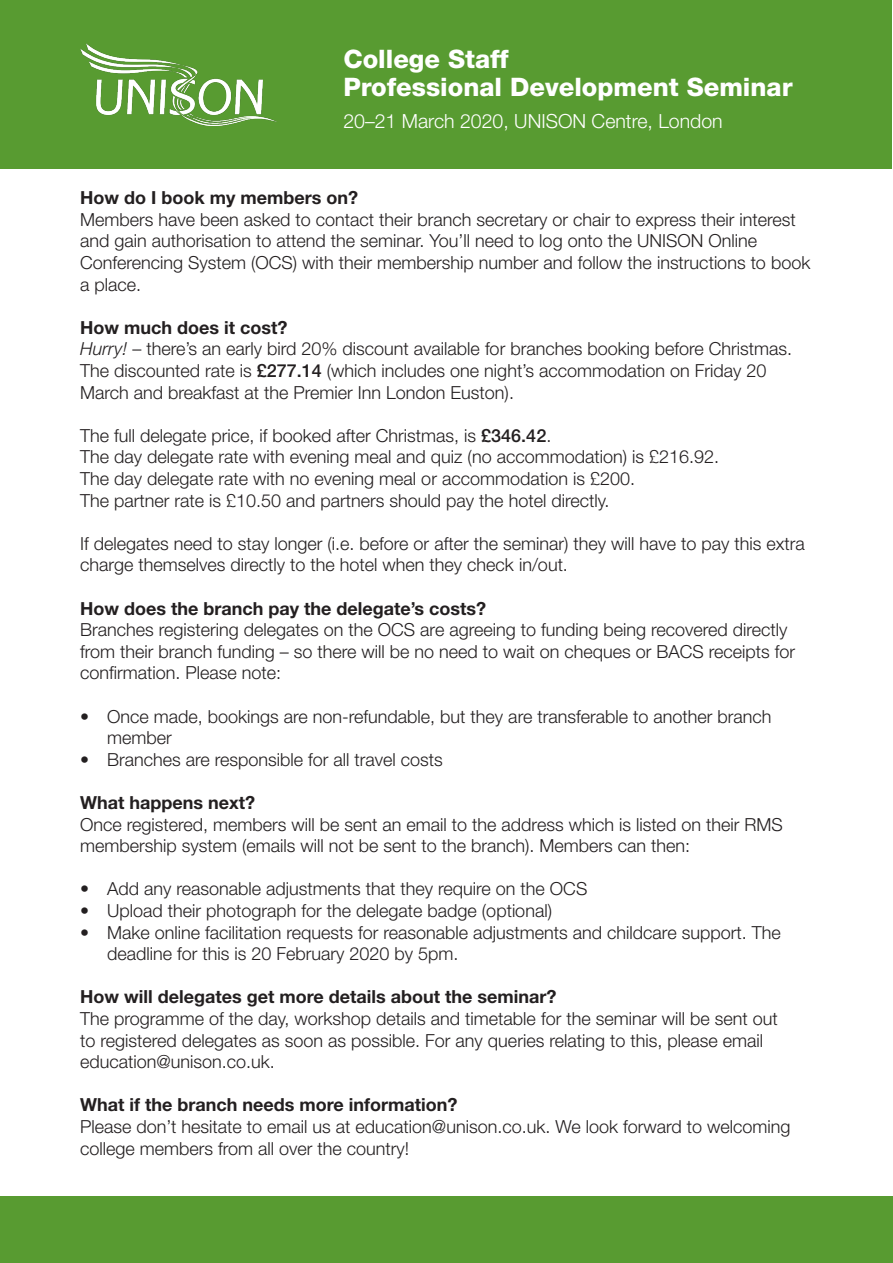
<style>
.page{position:relative;width:893px;height:1263px;background:#fff}
.page>*{position:absolute;margin:0;border:0;box-sizing:border-box;transform-origin:0 0}
.t1{font:800 25.5px/28.5px "Helvetica Neue";color:#fff}
.t2{font:300 19.5px "Helvetica Neue";color:#fff}
.t3{font:300 18px/21.6px "Helvetica Neue";color:#231f20}
.t4{font:700 18px "Helvetica Neue";color:#231f20}
.s1{font-weight:700}
.s2{font-style:italic}
.s3{font-weight:500}
</style>
<div class="page">
<div style="left:1px;top:0;width:891px;height:169px;background:#589b31"></div>
<img style="left:80px;top:43px;width:197px;height:82px">
<div style="left:0;top:1196px;width:892px;height:67px;background:#589b31"></div>
<p class="t1" style="left:343px;top:44px;width:451px">College Staff<br>Professional Development Seminar</p>
<p class="t2" style="left:343px;top:109px;width:381px">20–21 March 2020, UNISON Centre, London</p>
<p class="t3" style="left:80px;top:187px;width:732px"><span class="s1">How do I book my members on?<br></span>Members have been asked to contact their branch secretary or chair to express their interest and gain authorisation to attend the seminar. You’ll need to log onto the UNISON Online Conferencing System (OCS) with their membership number and follow the instructions to book a place.</p>
<p class="t3" style="left:80px;top:316px;width:713px"><span class="s1">How much does it cost?<br></span><span class="s2">Hurry!</span> – there’s an early bird 20% discount available for branches booking before Christmas.<br>The discounted rate is <span class="s3">£277.14</span> (which includes one night’s accommodation on Friday 20<br>March and breakfast at the Premier Inn London Euston).</p>
<p class="t3" style="left:80px;top:424px;width:473px">The full delegate price, if booked after Christmas, is <span class="s3">£346.42</span>.</p>
<p class="t3" style="left:80px;top:446px;width:640px">The day delegate rate with evening meal and quiz (no accommodation) is £216.92.</p>
<p class="t3" style="left:80px;top:467px;width:556px">The day delegate rate with no evening meal or accommodation is £200.</p>
<p class="t3" style="left:80px;top:489px;width:531px">The partner rate is £10.50 and partners should pay the hotel directly.</p>
<p class="t3" style="left:80px;top:532px;width:726px">If delegates need to stay longer (i.e. before or after the seminar) they will have to pay this extra charge themselves directly to the hotel when they check in/out.</p>
<p class="t4" style="left:80px;top:597px;width:408px">How does the branch pay the delegate’s costs?</p>
<p class="t3" style="left:80px;top:619px;width:716px">Branches registering delegates on the OCS are agreeing to funding being recovered directly from their branch funding – so there will be no need to wait on cheques or BACS receipts for confirmation. Please note:</p>
<p class="t3" style="left:107px;top:705px;width:666px;text-indent:-27px">• Once made, bookings are non-refundable, but they are transferable to another branch member</p>
<p class="t3" style="left:80px;top:748px;width:364px">• Branches are responsible for all travel costs</p>
<p class="t4" style="left:80px;top:791px;width:177px">What happens next?</p>
<p class="t3" style="left:80px;top:813px;width:704px">Once registered, members will be sent an email to the address which is listed on their RMS membership system (emails will not be sent to the branch). Members can then:</p>
<p class="t3" style="left:80px;top:878px;width:509px">• Add any reasonable adjustments that they require on the OCS</p>
<p class="t3" style="left:80px;top:899px;width:473px">• Upload their photograph for the delegate badge (optional)</p>
<p class="t3" style="left:107px;top:921px;width:675px;text-indent:-27px">• Make online facilitation requests for reasonable adjustments and childcare support. The deadline for this is 20 February 2020 by 5pm.</p>
<p class="t4" style="left:80px;top:986px;width:478px">How will delegates get more details about the seminar?</p>
<p class="t3" style="left:80px;top:1007px;width:699px">The programme of the day, workshop details and timetable for the seminar will be sent out to registered delegates as soon as possible. For any queries relating to this, please email education@unison.co.uk.</p>
<p class="t4" style="left:80px;top:1094px;width:379px">What if the branch needs more information?</p>
<p class="t3" style="left:80px;top:1115px;width:712px">Please don’t hesitate to email us at education@unison.co.uk. We look forward to welcoming college members from all over the country!</p>
</div>
